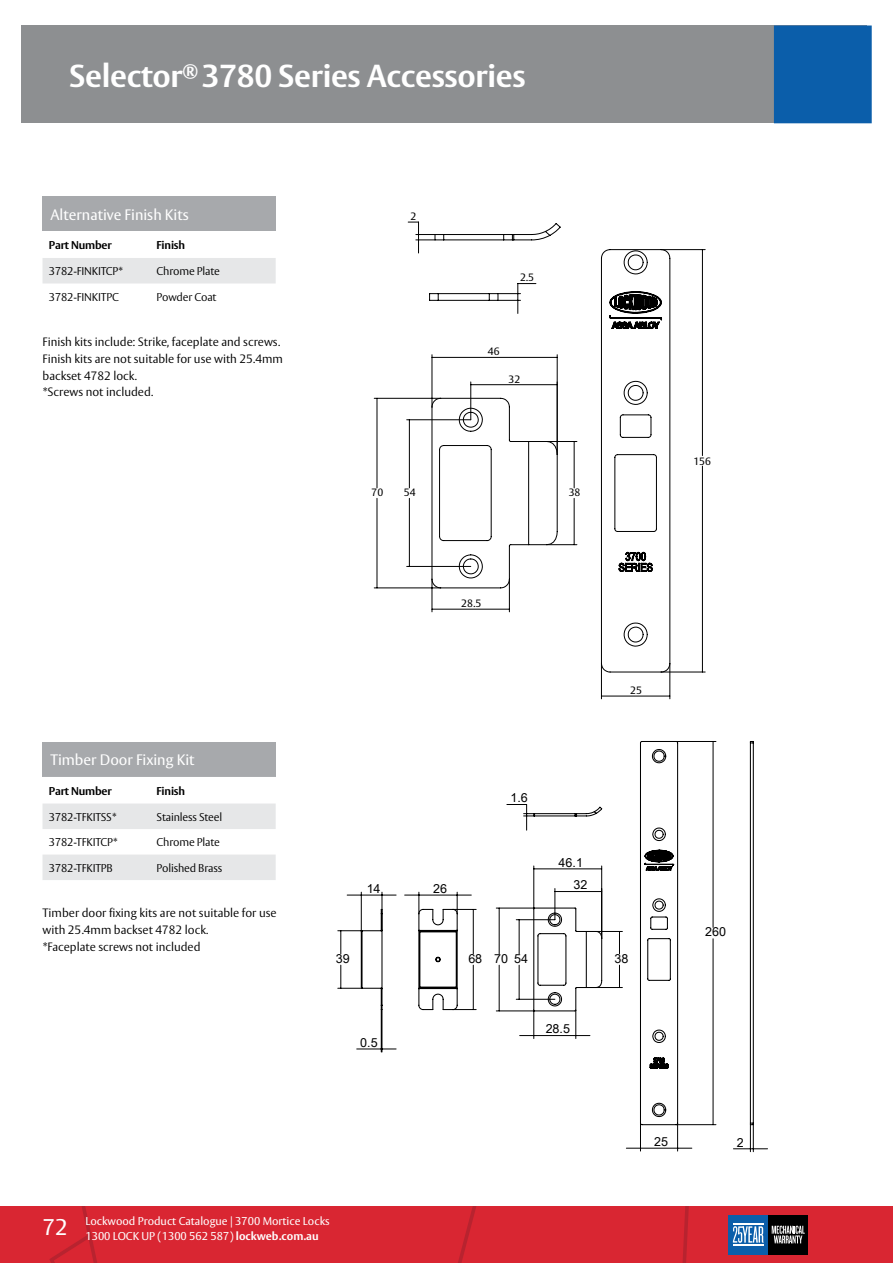
<style>
.page{position:relative;width:893px;height:1263px;background:#fff}
.page>*{position:absolute;margin:0;border:0;box-sizing:border-box;transform-origin:0 0}
.t1{font:700 31.5px "ASSA Vesta";letter-spacing:-.01em;color:#fff}
.t2{font:22.5px "ASSA Vesta";color:#fff}
.t3{font:15px "ASSA Vesta";color:#fff}
.t4{font:12.45px "Arial";color:#000}
.t5{font:300 12px/16.8px "ASSA Vesta";color:#000}
.t6{font:300 11.25px "ASSA Vesta";letter-spacing:-.015em;color:#000}
.t7{font:11.25px/15px "ASSA Vesta";color:#fff}
.t8{font:700 11.25px "ASSA Vesta";letter-spacing:-.015em;color:#000}
.t9{font:10.5px "ASSA Vesta";color:#000}
.s1{font-weight:700}
</style>
<div class="page">
<div style="left:0;top:1206px;width:893px;height:57px;background:#d92632"></div>
<svg style="left:57px;top:1206px;width:37px;height:34px"></svg>
<div style="left:728px;top:1215px;width:40px;height:40px;background:#0b5eaa"></div>
<div style="left:768px;top:1215px;width:40px;height:40px;background:#000"></div>
<svg style="left:772px;top:1225px;width:33px;height:18px"></svg>
<svg style="left:733px;top:1226px;width:30px;height:17px"></svg>
<hr style="left:733px;top:1224px;width:30px;height:1px;background:#fff">
<hr style="left:733px;top:1244px;width:30px;height:1px;background:#fff">
<div style="left:21px;top:26px;width:846px;height:97px;background:#8d8f91"></div>
<div style="left:774px;top:26px;width:98px;height:97px;background:#0b5eaa"></div>
<div style="left:43px;top:196px;width:233px;height:35px;background:#a7a9ac"></div>
<div style="left:43px;top:258px;width:233px;height:26px;background:#e6e7e8"></div>
<div style="left:43px;top:742px;width:233px;height:35px;background:#a7a9ac"></div>
<svg style="left:43px;top:803px;width:233px;height:77px"></svg>
<hr style="left:661px;top:672px;width:44px;height:1px;background:#000">
<hr style="left:702px;top:250px;width:1px;height:206px;background:#000">
<hr style="left:702px;top:466px;width:1px;height:206px;background:#000">
<hr style="left:374px;top:588px;width:67px;height:1px;background:#000">
<hr style="left:374px;top:398px;width:67px;height:1px;background:#000">
<hr style="left:377px;top:498px;width:1px;height:90px;background:#000">
<hr style="left:377px;top:398px;width:1px;height:90px;background:#000">
<hr style="left:407px;top:419px;width:64px;height:1px;background:#000">
<hr style="left:407px;top:566px;width:64px;height:1px;background:#000">
<hr style="left:409px;top:420px;width:1px;height:68px;background:#000">
<hr style="left:409px;top:498px;width:1px;height:68px;background:#000">
<hr style="left:601px;top:663px;width:1px;height:36px;background:#000">
<hr style="left:670px;top:663px;width:1px;height:36px;background:#000">
<hr style="left:601px;top:696px;width:69px;height:1px;background:#000">
<svg style="left:431px;top:249px;width:240px;height:424px"></svg>
<hr style="left:399px;top:636px;width:45px;height:1px;background:#000">
<hr style="left:399px;top:446px;width:45px;height:1px;background:#000">
<hr style="left:410px;top:468px;width:64px;height:1px;background:#000">
<hr style="left:410px;top:614px;width:64px;height:1px;background:#000">
<hr style="left:435px;top:657px;width:77px;height:1px;background:#000">
<hr style="left:435px;top:405px;width:125px;height:1px;background:#000">
<svg style="left:550px;top:592px;width:23px;height:1px"></svg>
<svg style="left:550px;top:489px;width:28px;height:2px"></svg>
<svg style="left:670px;top:249px;width:36px;height:4px"></svg>
<svg style="left:407px;top:222px;width:166px;height:31px"></svg>
<hr style="left:489px;top:358px;width:44px;height:1px;background:#000">
<svg style="left:429px;top:282px;width:107px;height:31px"></svg>
<svg style="left:405px;top:894px;width:13px;height:2px"></svg>
<hr style="left:676px;top:741px;width:40px;height:1px;background:#000">
<hr style="left:676px;top:1124px;width:40px;height:1px;background:#000">
<hr style="left:713px;top:741px;width:1px;height:186px;background:#000">
<hr style="left:713px;top:939px;width:1px;height:186px;background:#000">
<hr style="left:361px;top:892px;width:1px;height:40px;background:#000">
<hr style="left:382px;top:892px;width:1px;height:39px;background:#000">
<svg style="left:347px;top:895px;width:49px;height:1px"></svg>
<svg style="left:626px;top:1126px;width:15px;height:25px"></svg>
<hr style="left:640px;top:1148px;width:38px;height:1px;background:#000">
<svg style="left:677px;top:1124px;width:15px;height:27px"></svg>
<hr style="left:381px;top:1009px;width:1px;height:43px;background:#000">
<hr style="left:382px;top:1009px;width:1px;height:43px;background:#000">
<svg style="left:357px;top:1049px;width:39px;height:1px"></svg>
<svg style="left:418px;top:741px;width:261px;height:385px"></svg>
<svg style="left:338px;top:908px;width:45px;height:102px"></svg>
<svg style="left:507px;top:804px;width:96px;height:26px"></svg>
<hr style="left:750px;top:743px;width:1px;height:380px;background:#000">
<hr style="left:753px;top:743px;width:1px;height:380px;background:#000">
<svg style="left:733px;top:1122px;width:34px;height:30px"></svg>
<h1 class="t1" style="left:69px;top:56px;width:458px">Selector<sup>®</sup> 3780 Series Accessories</h1>
<p class="t3" style="left:50px;top:205px;width:140px">Alternative Finish Kits</p>
<p class="t8" style="left:49px;top:238px;width:64px">Part Number</p>
<p class="t8" style="left:157px;top:238px;width:30px">Finish</p>
<p class="t6" style="left:49px;top:264px;width:75px">3782-FINKITCP*</p>
<p class="t6" style="left:157px;top:264px;width:65px">Chrome Plate</p>
<p class="t6" style="left:49px;top:290px;width:71px">3782-FINKITPC</p>
<p class="t6" style="left:157px;top:290px;width:61px">Powder Coat</p>
<p class="t5" style="left:43px;top:334px;width:242px">Finish kits include: Strike, faceplate and screws.<br>Finish kits are not suitable for use with 25.4mm backset 4782 lock.<br>*Screws not included.</p>
<p class="t9" style="left:410px;top:210px;width:7px">2</p>
<p class="t9" style="left:371px;top:486px;width:13px">70</p>
<p class="t9" style="left:404px;top:486px;width:13px">54</p>
<p class="t9" style="left:520px;top:271px;width:16px">2.5</p>
<p class="t9" style="left:488px;top:345px;width:13px">46</p>
<p class="t9" style="left:508px;top:372px;width:13px">32</p>
<p class="t9" style="left:569px;top:486px;width:13px">38</p>
<p class="t9" style="left:693px;top:455px;width:19px">156</p>
<p class="t3" style="left:50px;top:751px;width:146px">Timber Door Fixing Kit</p>
<p class="t8" style="left:49px;top:784px;width:64px">Part Number</p>
<p class="t8" style="left:157px;top:784px;width:30px">Finish</p>
<p class="t6" style="left:49px;top:810px;width:69px">3782-TFKITSS*</p>
<p class="t6" style="left:157px;top:810px;width:67px">Stainless Steel</p>
<p class="t6" style="left:49px;top:835px;width:70px">3782-TFKITCP*</p>
<p class="t6" style="left:157px;top:835px;width:65px">Chrome Plate</p>
<p class="t6" style="left:49px;top:861px;width:66px">3782-TFKITPB</p>
<p class="t6" style="left:157px;top:861px;width:67px">Polished Brass</p>
<p class="t5" style="left:43px;top:905px;width:236px">Timber door fixing kits are not suitable for use with 25.4mm backset 4782 lock.<br>*Faceplate screws not included</p>
<p class="t9" style="left:461px;top:597px;width:21px">28.5</p>
<p class="t9" style="left:630px;top:684px;width:13px">25</p>
<p class="t4" style="left:367px;top:882px;width:15px">14</p>
<p class="t4" style="left:433px;top:882px;width:15px">26</p>
<p class="t4" style="left:510px;top:791px;width:19px">1.6</p>
<p class="t4" style="left:559px;top:855px;width:26px">46.1</p>
<p class="t4" style="left:573px;top:878px;width:15px">32</p>
<p class="t4" style="left:336px;top:952px;width:15px">39</p>
<p class="t4" style="left:468px;top:952px;width:15px">68</p>
<p class="t4" style="left:494px;top:952px;width:35px">70 54</p>
<p class="t4" style="left:614px;top:952px;width:15px">38</p>
<p class="t4" style="left:360px;top:1036px;width:19px">0.5</p>
<p class="t4" style="left:546px;top:1022px;width:26px">28.5</p>
<h2 class="t2" style="left:43px;top:1214px;width:26px">72</h2>
<p class="t7" style="left:85px;top:1214px;width:246px">Lockwood Product Catalogue | 3700 Mortice Locks<br>1300 LOCK UP (1300 562 587) <span class="s1">lockweb.com.au</span></p>
<p class="t4" style="left:654px;top:1135px;width:15px">25</p>
<p class="t4" style="left:705px;top:925px;width:22px">260</p>
<p class="t4" style="left:737px;top:1135px;width:8px">2</p>
</div>
